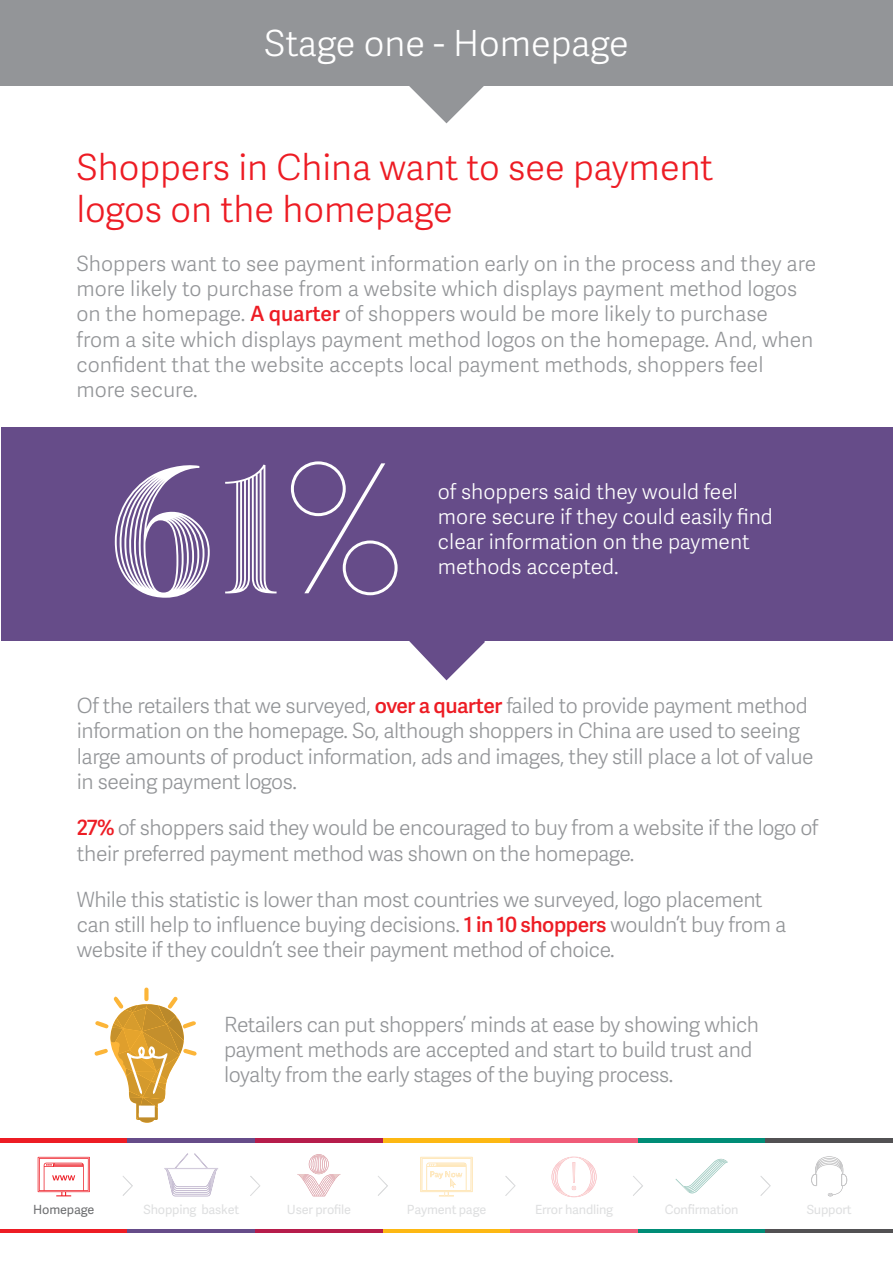
<style>
.page{position:relative;width:893px;height:1263px;background:#fff}
.page>*{position:absolute;margin:0;border:0;box-sizing:border-box;transform-origin:0 0}
.t1{font:300 36px/42px "Adelle Sans";color:#ed1c24}
.t2{font:300 36px "Adelle Sans";color:#fff}
.t3{font:300 21px/25.2px "Adelle Sans";letter-spacing:-.02em;color:#939598}
.t4{font:300 21px/25.2px "Adelle Sans";color:#939598}
.t5{font:300 21px/25.2px "Adelle Sans";color:#fff}
.t6{font:12.6px "Adelle Sans";letter-spacing:-.015em;color:#dedfe0}
.t7{font:12.6px "Adelle Sans";letter-spacing:-.015em;color:#6d6e70}
.s1{font-weight:600;color:#ed1c24}
</style>
<div class="page">
<svg style="left:408px;top:85px;width:77px;height:38px"></svg>
<div style="left:0;top:0;width:893px;height:85px;background:#939598"></div>
<svg style="left:94px;top:987px;width:103px;height:136px"></svg>
<div style="left:1px;top:427px;width:891px;height:214px;background:#664c89"></div>
<svg style="left:409px;top:641px;width:76px;height:39px"></svg>
<svg style="left:225px;top:465px;width:52px;height:128px"></svg>
<svg style="left:291px;top:461px;width:107px;height:134px"></svg>
<svg style="left:115px;top:465px;width:95px;height:133px"></svg>
<hr style="left:0;top:1138px;width:128px;height:4px;background:#ed1c24">
<hr style="left:0;top:1229px;width:128px;height:4px;background:#ed1c24">
<svg style="left:38px;top:1157px;width:52px;height:39px"></svg>
<hr style="left:128px;top:1138px;width:127px;height:4px;background:#664c89">
<hr style="left:128px;top:1229px;width:127px;height:4px;background:#664c89">
<hr style="left:255px;top:1138px;width:128px;height:4px;background:#b61c4b">
<hr style="left:255px;top:1229px;width:128px;height:4px;background:#b61c4b">
<hr style="left:383px;top:1138px;width:127px;height:4px;background:#fdb813">
<hr style="left:383px;top:1229px;width:127px;height:4px;background:#fdb813">
<hr style="left:638px;top:1138px;width:127px;height:4px;background:#008d77">
<hr style="left:638px;top:1229px;width:127px;height:4px;background:#008d77">
<hr style="left:510px;top:1138px;width:128px;height:4px;background:#f05b78">
<hr style="left:510px;top:1229px;width:128px;height:4px;background:#f05b78">
<hr style="left:765px;top:1138px;width:128px;height:4px;background:#525153">
<hr style="left:765px;top:1229px;width:128px;height:4px;background:#525153">
<svg style="left:165px;top:1153px;width:53px;height:43px"></svg>
<svg style="left:297px;top:1154px;width:43px;height:42px"></svg>
<svg style="left:420px;top:1157px;width:53px;height:39px"></svg>
<svg style="left:675px;top:1159px;width:53px;height:34px"></svg>
<svg style="left:551px;top:1157px;width:46px;height:40px"></svg>
<svg style="left:811px;top:1156px;width:36px;height:40px"></svg>
<svg style="left:123px;top:1176px;width:10px;height:20px"></svg>
<svg style="left:250px;top:1176px;width:10px;height:20px"></svg>
<svg style="left:378px;top:1176px;width:10px;height:20px"></svg>
<svg style="left:505px;top:1176px;width:11px;height:20px"></svg>
<svg style="left:633px;top:1176px;width:10px;height:20px"></svg>
<svg style="left:760px;top:1176px;width:11px;height:20px"></svg>
<h1 class="t2" style="left:264px;top:30px;width:366px">Stage one - Homepage</h1>
<h1 class="t1" style="left:77px;top:151px;width:638px">Shoppers in China want to see payment logos on the homepage</h1>
<p class="t4" style="left:77px;top:253px;width:741px">Shoppers want to see payment information early on in the process and they are more likely to purchase from a website which displays payment method logos on the homepage. <span class="s1">A quarter</span> of shoppers would be more likely to purchase from a site which displays payment method logos on the homepage. And, when confident that the website accepts local payment methods, shoppers feel more secure.</p>
<p class="t5" style="left:438px;top:481px;width:336px">of shoppers said they would feel more secure if they could easily find clear information on the payment methods accepted.</p>
<p class="t3" style="left:77px;top:696px;width:738px">Of the retailers that we surveyed, <span class="s1">over a quarter</span> failed to provide payment method information on the homepage. So, although shoppers in China are used to seeing large amounts of product information, ads and images, they still place a lot of value in seeing payment logos.</p>
<p class="t3" style="left:77px;top:818px;width:743px"><span class="s1">27%</span> of shoppers said they would be encouraged to buy from a website if the logo of their preferred payment method was shown on the homepage.</p>
<p class="t3" style="left:77px;top:889px;width:711px">While this statistic is lower than most countries we surveyed, logo placement can still help to influence buying decisions. <span class="s1">1 in 10 shoppers</span> wouldn’t buy from a website if they couldn’t see their payment method of choice.</p>
<p class="t3" style="left:224px;top:1014px;width:536px">Retailers can put shoppers’ minds at ease by showing which payment methods are accepted and start to build trust and loyalty from the early stages of the buying process.</p>
<p class="t7" style="left:33px;top:1205px;width:63px">Homepage</p>
<p class="t6" style="left:144px;top:1205px;width:97px">Shopping basket</p>
<p class="t6" style="left:287px;top:1205px;width:66px">User profile</p>
<p class="t6" style="left:407px;top:1205px;width:81px">Payment page</p>
<p class="t6" style="left:535px;top:1205px;width:80px">Error handling</p>
<p class="t6" style="left:665px;top:1205px;width:75px">Confirmation</p>
<p class="t6" style="left:807px;top:1205px;width:46px">Support</p>
</div>
